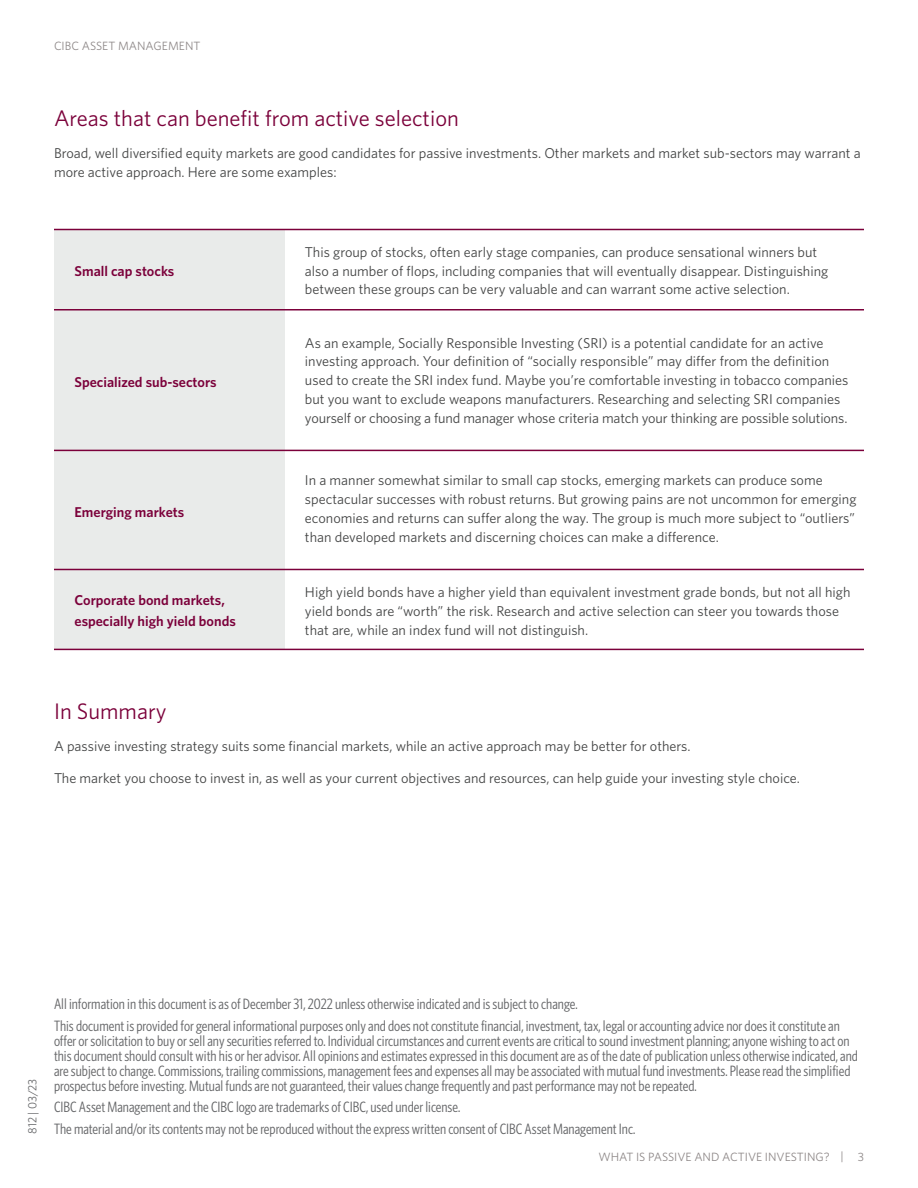
<style>
.page{position:relative;width:918px;height:1188px;background:#fff}
.page>*{position:absolute;margin:0;border:0;box-sizing:border-box;transform-origin:0 0}
.Subheader_H2{font:22.5px "Whitney";color:#7b003a}
.Disclaimer_P{font:15px/15px "Whitney Condensed";color:#636466}
.Body_P{font:14.25px/18.8px "Whitney";color:#434444}
.TableHeader_H5{font:14.25px/18.8px "Whitney";color:#434444}
.TableHeader_H5-2{font:600 14.25px/21px "Whitney";color:#7b003a}
.t1{font:12px "Whitney";color:#8e8888}
.t2{font:12px "Whitney";color:#636466;scale:.95 1}
</style>
<div class="page">
<div style="left:54px;top:230px;width:230px;height:420px;background:#e9ebea"></div>
<hr style="left:54px;top:229px;width:810px;height:1px;background:#7b003a">
<hr style="left:54px;top:309px;width:810px;height:1px;background:#7b003a">
<hr style="left:54px;top:450px;width:810px;height:1px;background:#7b003a">
<hr style="left:54px;top:569px;width:810px;height:1px;background:#7b003a">
<hr style="left:54px;top:649px;width:810px;height:1px;background:#7b003a">
<p class="t1" style="left:54px;top:38px;width:148px">CIBC ASSET MANAGEMENT</p>
<h2 class="Subheader_H2" style="left:54px;top:103px;width:406px">Areas that can benefit from active selection</h2>
<p class="Body_P" style="left:54px;top:144px;width:808px">Broad, well diversified equity markets are good candidates for passive investments. Other markets and market sub-sectors may warrant a more active approach. Here are some examples:</p>
<p class="TableHeader_H5-2" style="left:75px;top:260px;width:101px">Small cap stocks</p>
<p class="TableHeader_H5-2" style="left:75px;top:371px;width:144px">Specialized sub-sectors</p>
<p class="TableHeader_H5-2" style="left:75px;top:501px;width:111px">Emerging markets</p>
<p class="TableHeader_H5" style="left:305px;top:242px;width:525px">This group of stocks, often early stage companies, can produce sensational winners but also a number of flops, including companies that will eventually disappear. Distinguishing between these groups can be very valuable and can warrant some active selection.</p>
<p class="Body_P" style="left:305px;top:333px;width:545px">As an example, Socially Responsible Investing (SRI) is a potential candidate for an active investing approach. Your definition of “socially responsible” may differ from the definition used to create the SRI index fund. Maybe you’re comfortable investing in tobacco companies but you want to exclude weapons manufacturers. Researching and selecting SRI companies yourself or choosing a fund manager whose criteria match your thinking are possible solutions.</p>
<p class="Body_P" style="left:305px;top:471px;width:553px">In a manner somewhat similar to small cap stocks, emerging markets can produce some spectacular successes with robust returns. But growing pains are not uncommon for emerging economies and returns can suffer along the way. The group is much more subject to “outliers” than developed markets and discerning choices can make a difference.</p>
<p class="TableHeader_H5-2" style="left:75px;top:590px;width:163px">Corporate bond markets, especially high yield bonds</p>
<p class="Body_P" style="left:305px;top:582px;width:547px">High yield bonds have a higher yield than equivalent investment grade bonds, but not all high yield bonds are “worth” the risk. Research and active selection can steer you towards those that are, while an index fund will not distinguish.</p>
<h2 class="Subheader_H2" style="left:54px;top:696px;width:114px">In Summary</h2>
<p class="Body_P" style="left:54px;top:736px;width:638px">A passive investing strategy suits some financial markets, while an active approach may be better for others.</p>
<p class="Body_P" style="left:54px;top:768px;width:748px">The market you choose to invest in, as well as your current objectives and resources, can help guide your investing style choice.</p>
<p class="t2" style="left:24px;top:1134px;width:60px;rotate:-90deg">812 | 03/23</p>
<p class="Disclaimer_P" style="left:54px;top:995px;width:525px">All information in this document is as of December 31, 2022 unless otherwise indicated and is subject to change.</p>
<p class="Disclaimer_P" style="left:54px;top:1017px;width:805px">This document is provided for general informational purposes only and does not constitute financial, investment, tax, legal or accounting advice nor does it constitute an offer or solicitation to buy or sell any securities referred to. Individual circumstances and current events are critical to sound investment planning; anyone wishing to act on this document should consult with his or her advisor. All opinions and estimates expressed in this document are as of the date of publication unless otherwise indicated, and are subject to change. Commissions, trailing commissions, management fees and expenses all may be associated with mutual fund investments. Please read the simplified prospectus before investing. Mutual funds are not guaranteed, their values change frequently and past performance may not be repeated.</p>
<p class="Disclaimer_P" style="left:54px;top:1099px;width:408px">CIBC Asset Management and the CIBC logo are trademarks of CIBC, used under license.</p>
<p class="Disclaimer_P" style="left:54px;top:1121px;width:583px">The material and/or its contents may not be reproduced without the express written consent of CIBC Asset Management Inc.</p>
<p class="t1" style="left:598px;top:1149px;width:267px">WHAT IS PASSIVE AND ACTIVE INVESTING? | 3</p>
</div>
